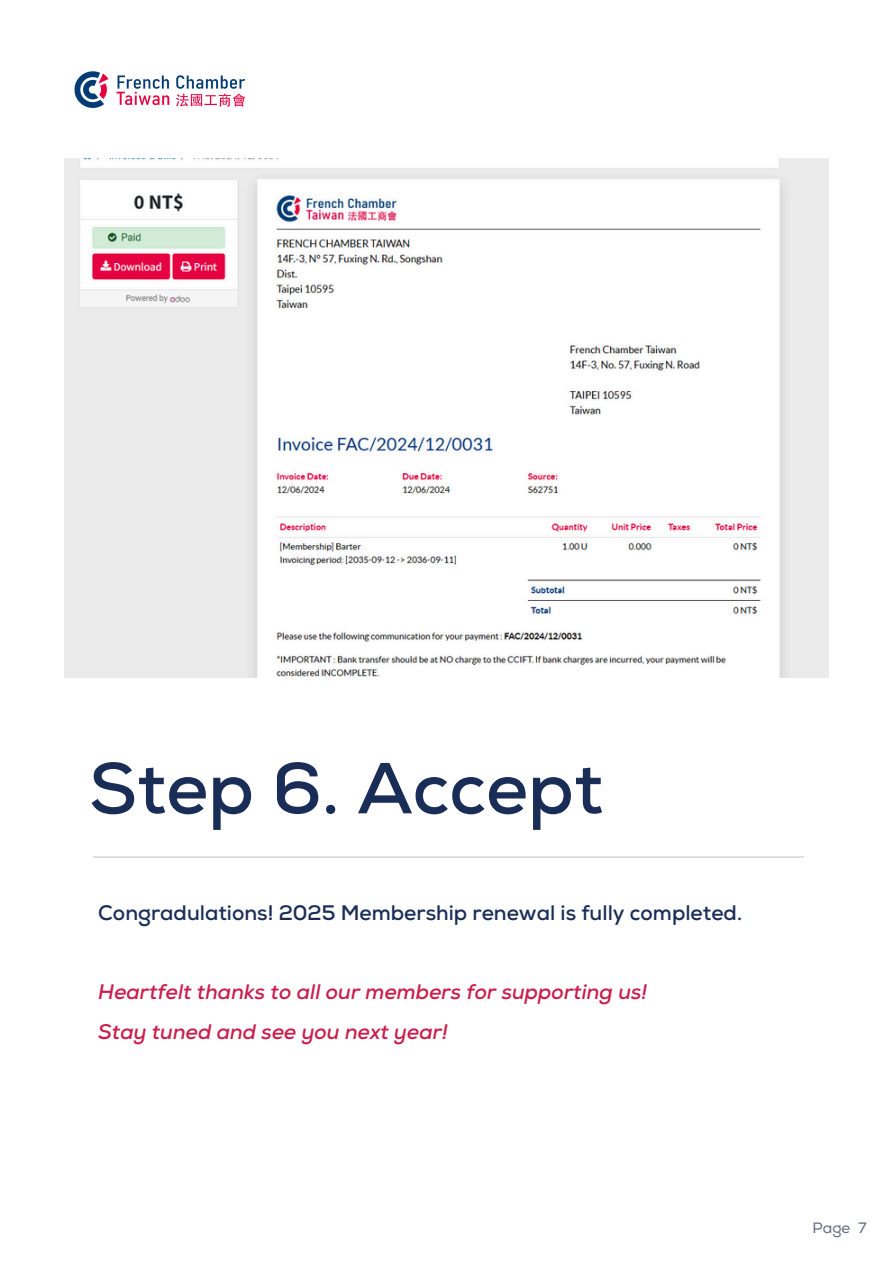
<style>
.page{position:relative;width:894px;height:1264px;background:#fff}
.page>*{position:absolute;margin:0;border:0;box-sizing:border-box;transform-origin:0 0}
.t1{font:700 72px "Nexa";color:#1a2d57}
.t2{font:italic 700 21px/39.3px "Nexa";color:#ca1e4c}
.t3{font:700 21px "Nexa";color:#1a2d57}
.t4{font:15px "Nexa";color:#61697b}
</style>
<div class="page">
<hr style="left:94px;top:856px;width:709px;height:1px;background:#6c7382">
<img style="left:74px;top:71px;width:172px;height:37px">
<img style="left:64px;top:159px;width:764px;height:518px">
<h1 class="t1" style="left:89px;top:745px;width:515px">Step 6. Accept</h1>
<p class="t3" style="left:98px;top:900px;width:645px">Congradulations! 2025 Membership renewal is fully completed.</p>
<p class="t2" style="left:98px;top:973px;width:550px">Heartfelt thanks to all our members for supporting us!<br>Stay tuned and see you next year!</p>
<p class="t4" style="left:812px;top:1218px;width:55px">Page 7</p>
</div>
